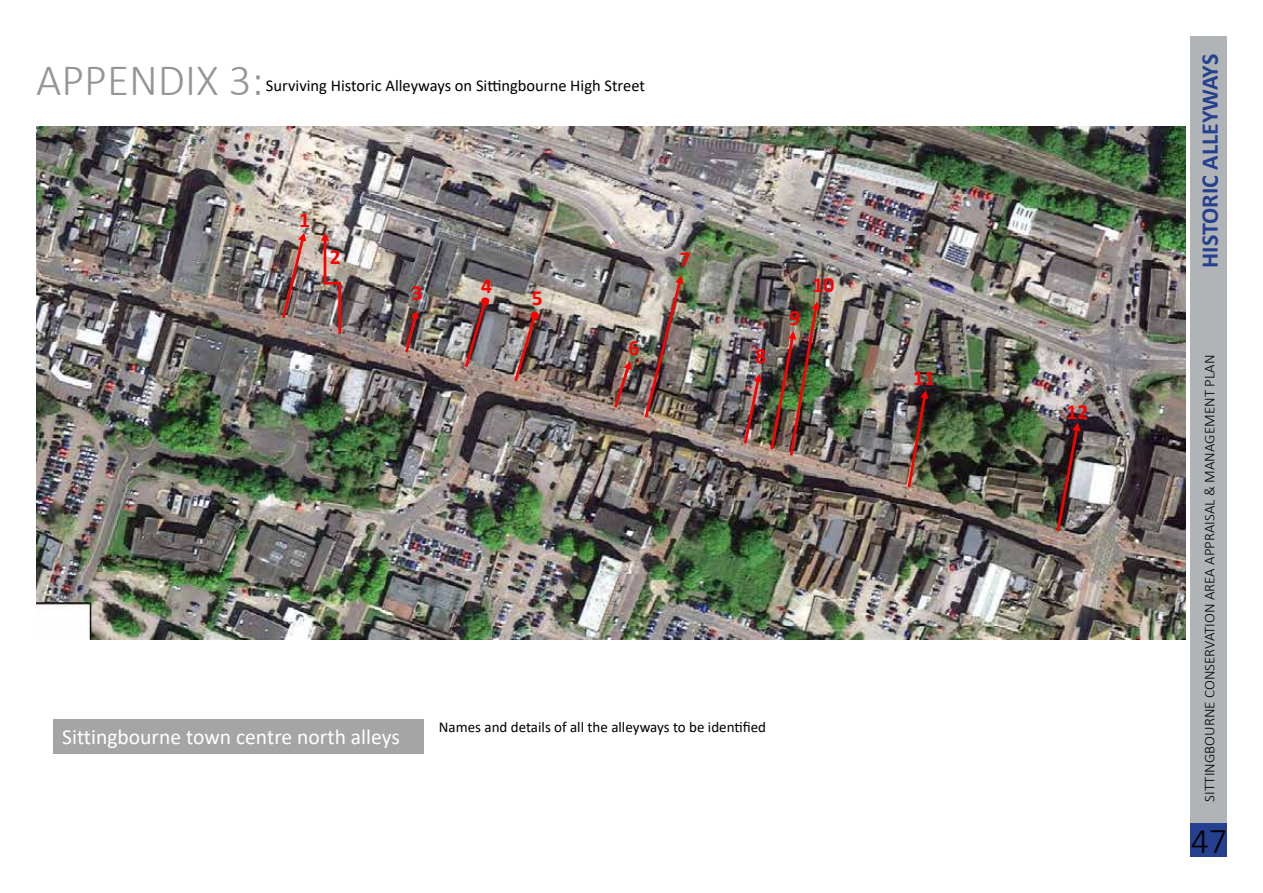
<style>
.page{position:relative;width:1263px;height:893px;background:#fff}
.page>*{position:absolute;margin:0;border:0;box-sizing:border-box;transform-origin:0 0}
.t1{font:300 45px "Calibri";color:#939598}
.t2{font:300 36px "Calibri";color:#000}
.t3{font:700 24px "Calibri";color:#25408f}
.t4{font:21.6px "Calibri";color:#fff}
.t5{font:700 21.6px "Calibri";color:#f00}
.t6{font:16.5px "Calibri";color:#000}
.t7{font:300 15px "Calibri";color:#000}
.t8{font:15px "Calibri";color:#000}
</style>
<div class="page">
<div style="left:1191px;top:823px;width:36px;height:34px;background:#25408f"></div>
<div style="left:1191px;top:36px;width:36px;height:787px;background:#b1b4b6"></div>
<img style="left:36px;top:126px;width:1149px;height:513px">
<svg style="left:282px;top:232px;width:24px;height:86px;background:#906a67"></svg>
<svg style="left:405px;top:310px;width:14px;height:42px"></svg>
<img style="left:514px;top:311px;width:25px;height:70px">
<svg style="left:465px;top:297px;width:25px;height:70px;background:#8c696c"></svg>
<svg style="left:614px;top:361px;width:18px;height:47px"></svg>
<img style="left:645px;top:275px;width:38px;height:142px">
<svg style="left:744px;top:374px;width:18px;height:70px"></svg>
<img style="left:770px;top:301px;width:50px;height:154px">
<img style="left:907px;top:390px;width:21px;height:98px">
<svg style="left:1056px;top:423px;width:24px;height:109px;background:#6b4a4a"></svg>
<svg style="left:321px;top:232px;width:20px;height:102px;background:#a77976"></svg>
<div style="left:54px;top:719px;width:370px;height:35px;background:#a5a5a5"></div>
<h1 class="t1" style="left:36px;top:52px;width:229px">APPENDIX 3:</h1>
<p class="t6" style="left:266px;top:74px;width:381px">Surviving Historic Alleyways on Sittingbourne High Street</p>
<h3 class="t5" style="left:299px;top:204px;width:12px">1</h3>
<h3 class="t5" style="left:330px;top:242px;width:12px">2</h3>
<h3 class="t5" style="left:412px;top:277px;width:12px">3</h3>
<h3 class="t5" style="left:481px;top:271px;width:12px">4</h3>
<h3 class="t5" style="left:532px;top:283px;width:12px">5</h3>
<h3 class="t5" style="left:628px;top:333px;width:12px">6</h3>
<h3 class="t5" style="left:680px;top:243px;width:12px">7</h3>
<h3 class="t5" style="left:755px;top:341px;width:12px">8</h3>
<h3 class="t5" style="left:789px;top:302px;width:12px">9</h3>
<h3 class="t5" style="left:813px;top:270px;width:23px">10</h3>
<h3 class="t5" style="left:913px;top:363px;width:23px">11</h3>
<h3 class="t4" style="left:62px;top:722px;width:339px">Sittingbourne town centre north alleys</h3>
<p class="t8" style="left:439px;top:717px;width:329px">Names and details of all the alleyways to be identified</p>
<h3 class="t5" style="left:1066px;top:397px;width:23px">12</h3>
<h3 class="t3" style="left:1193px;top:268px;width:215px;rotate:-90deg">HISTORIC ALLEYWAYS</h3>
<p class="t7" style="left:1200px;top:802px;width:448px;rotate:-90deg">SITTINGBOURNE CONSERVATION AREA APPRAISAL &amp; MANAGEMENT PLAN</p>
<h2 class="t2" style="left:1191px;top:819px;width:38px">47</h2>
</div>
